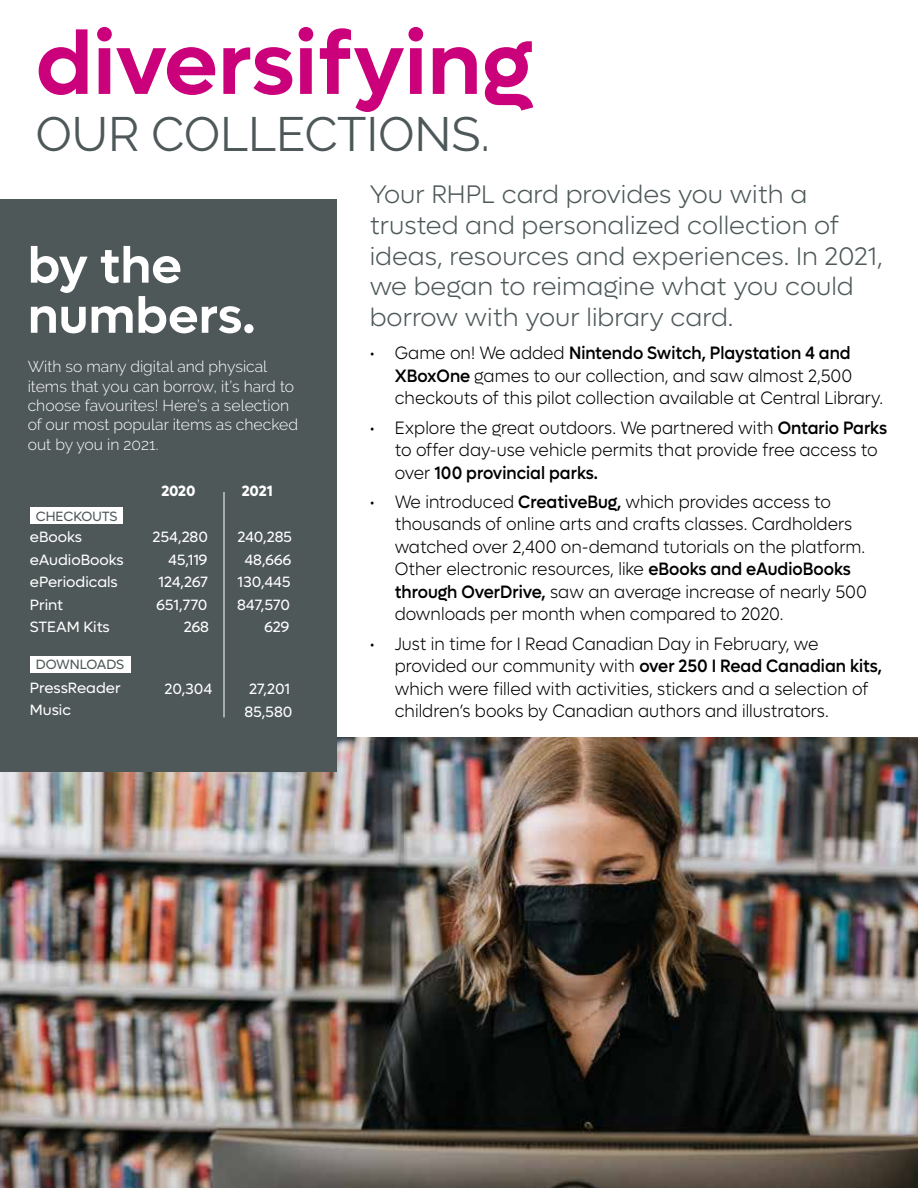
<style>
.page{position:relative;width:918px;height:1188px;background:#fff}
.page>*{position:absolute;margin:0;border:0;box-sizing:border-box;transform-origin:0 0}
.t1{font:600 89.7px "Lufga";color:#cb007b}
.t2{font:600 51px/50.1px "Lufga";color:#fff}
.t3{font:48px "Raleway";color:#4e5859}
.t4{font:300 25.5px/30.6px "Lufga";color:#4e5859}
.t5{font:300 18px/22.5px "Lufga";color:#000;scale:.93 1}
.t6{font:300 15.75px/19.4px "Raleway";color:#fff}
.t7{font:15px/22.5px "Lufga";color:#fff;text-align:center}
.t8{font:700 15px "Lufga";letter-spacing:-.015em;color:#fff}
.t9{font:13.5px "Lufga";color:#4e5859}
.s1{font-weight:500}
</style>
<div class="page">
<img style="left:0;top:738px;width:918px;height:450px">
<div style="left:0;top:199px;width:337px;height:572px;background:#4e5859"></div>
<hr style="left:224px;top:492px;width:1px;height:225px;background:#fff">
<div style="left:30px;top:656px;width:100px;height:16px;background:#fff"></div>
<div style="left:30px;top:508px;width:92px;height:16px;background:#fff"></div>
<h1 class="t1" style="left:36px;top:10px;width:498px">diversifying</h1>
<h3 class="t3" style="left:36px;top:106px;width:456px">OUR COLLECTIONS.</h3>
<h3 class="t4" style="left:370px;top:180px;width:515px">Your RHPL card provides you with a trusted and personalized collection of ideas, resources and experiences. In 2021, we began to reimagine what you could borrow with your library card.</h3>
<h2 class="t2" style="left:28px;top:240px;width:229px">by the numbers.</h2>
<p class="t6" style="left:28px;top:357px;width:272px">With so many digital and physical items that you can borrow, it’s hard to choose favourites! Here’s a selection of our most popular items as checked out by you in 2021.</p>
<p class="t9" style="left:36px;top:508px;width:83px">CHECKOUTS</p>
<p class="t8" style="left:161px;top:482px;width:36px">2020</p>
<p class="t8" style="left:242px;top:482px;width:32px">2021</p>
<p class="t7" style="left:30px;top:526px;width:54px">eBooks</p>
<p class="t7" style="left:152px;top:526px;width:57px">254,280</p>
<p class="t7" style="left:238px;top:526px;width:56px">240,285</p>
<p class="t7" style="left:30px;top:549px;width:95px">eAudioBooks</p>
<p class="t7" style="left:168px;top:549px;width:41px">45,119</p>
<p class="t7" style="left:244px;top:549px;width:48px">48,666</p>
<p class="t7" style="left:30px;top:571px;width:89px">ePeriodicals</p>
<p class="t7" style="left:159px;top:571px;width:51px">124,267</p>
<p class="t7" style="left:238px;top:571px;width:55px">130,445</p>
<p class="t7" style="left:30px;top:594px;width:35px">Print</p>
<p class="t7" style="left:156px;top:594px;width:53px">651,770</p>
<p class="t7" style="left:237px;top:594px;width:54px">847,570</p>
<p class="t7" style="left:30px;top:616px;width:81px">STEAM Kits</p>
<p class="t7" style="left:184px;top:616px;width:27px">268</p>
<p class="t7" style="left:264px;top:616px;width:26px">629</p>
<p class="t9" style="left:36px;top:657px;width:90px">DOWNLOADS</p>
<p class="t7" style="left:30px;top:676px;width:92px;text-align:left">PressReader<br>Music</p>
<p class="t7" style="left:165px;top:678px;width:49px">20,304</p>
<p class="t7" style="left:245px;top:678px;width:49px">27,201<br>85,580</p>
<p class="t5" style="left:395px;top:342px;width:527px;text-indent:-25px">• Game on! We added <span class="s1">Nintendo Switch, Playstation 4 and<br>XBoxOne</span> games to our collection, and saw almost 2,500 checkouts of this pilot collection available at Central Library.</p>
<p class="t5" style="left:395px;top:416px;width:531px;text-indent:-25px">• Explore the great outdoors. We partnered with <span class="s1">Ontario Parks </span>to offer day-use vehicle permits that provide free access to over <span class="s1">100 provincial parks.</span></p>
<p class="t5" style="left:395px;top:490px;width:509px;text-indent:-25px">• We introduced <span class="s1">CreativeBug,</span> which provides access to thousands of online arts and crafts classes. Cardholders watched over 2,400 on-demand tutorials on the platform.<br>Other electronic resources, like <span class="s1">eBooks and eAudioBooks through OverDrive,</span> saw an average increase of nearly 500 downloads per month when compared to 2020.</p>
<p class="t5" style="left:395px;top:632px;width:525px;text-indent:-25px">• Just in time for I Read Canadian Day in February, we provided our community with <span class="s1">over 250 I Read Canadian kits, </span>which were filled with activities, stickers and a selection of children’s books by Canadian authors and illustrators.</p>
</div>
